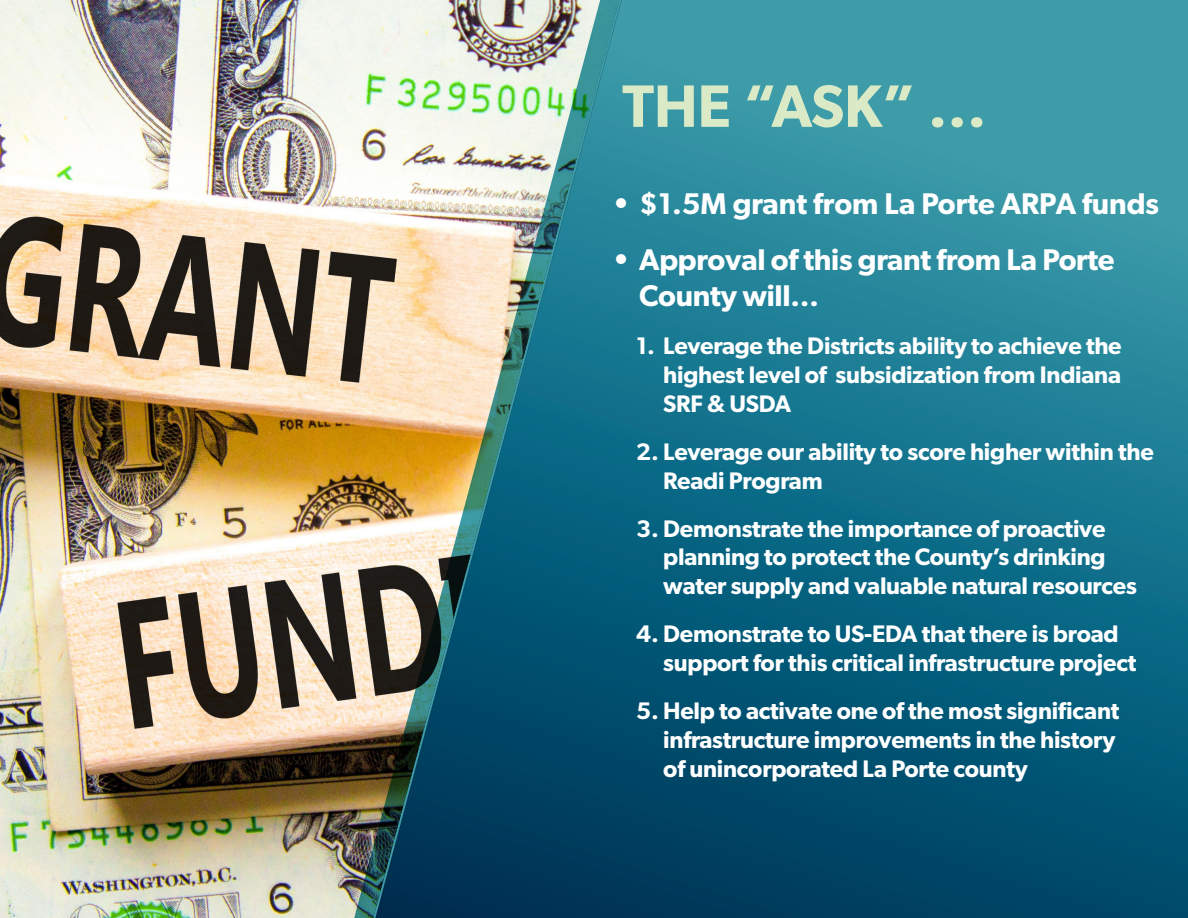
<style>
.page{position:relative;width:1188px;height:918px;background:#fff}
.page>*{position:absolute;margin:0;border:0;box-sizing:border-box;transform-origin:0 0}
.title_1{font:600 60px "Gibson";color:#daeac6}
.t1{font:600 30px/36px "Gibson";letter-spacing:-.01em;color:#fff}
.t2{font:600 24px/28.8px "Gibson";letter-spacing:-.01em;color:#fff}
</style>
<div class="page">
<svg style="left:627px;top:0;width:561px;height:918px;background:#19738b"></svg>
<img style="left:0;top:0;width:351px;height:918px">
<img style="left:351px;top:0;width:276px;height:918px">
<p class="title_1" style="left:622px;top:70px;width:366px">THE “ASK” ...</p>
<p class="t1" style="left:612px;top:185px;width:548px">• $1.5M grant from La Porte ARPA funds</p>
<p class="t1" style="left:639px;top:241px;width:477px;text-indent:-27px">• Approval of this grant from La Porte<br>County will…</p>
<p class="t2" style="left:663px;top:331px;width:460px;text-align:justify;text-indent:-27px">1. Leverage the Districts ability to achieve the highest level of subsidization from Indiana SRF &amp; USDA</p>
<p class="t2" style="left:663px;top:436px;width:492px;text-indent:-27px">2. Leverage our ability to score higher within the<br>Readi Program</p>
<p class="t2" style="left:663px;top:513px;width:475px;text-indent:-27px">3. Demonstrate the importance of proactive planning to protect the County’s drinking water supply and valuable natural resources</p>
<p class="t2" style="left:663px;top:619px;width:475px;text-indent:-27px">4. Demonstrate to US-EDA that there is broad support for this critical infrastructure project</p>
<p class="t2" style="left:663px;top:696px;width:458px;text-indent:-27px">5. Help to activate one of the most significant infrastructure improvements in the history of unincorporated La Porte county</p>
</div>
